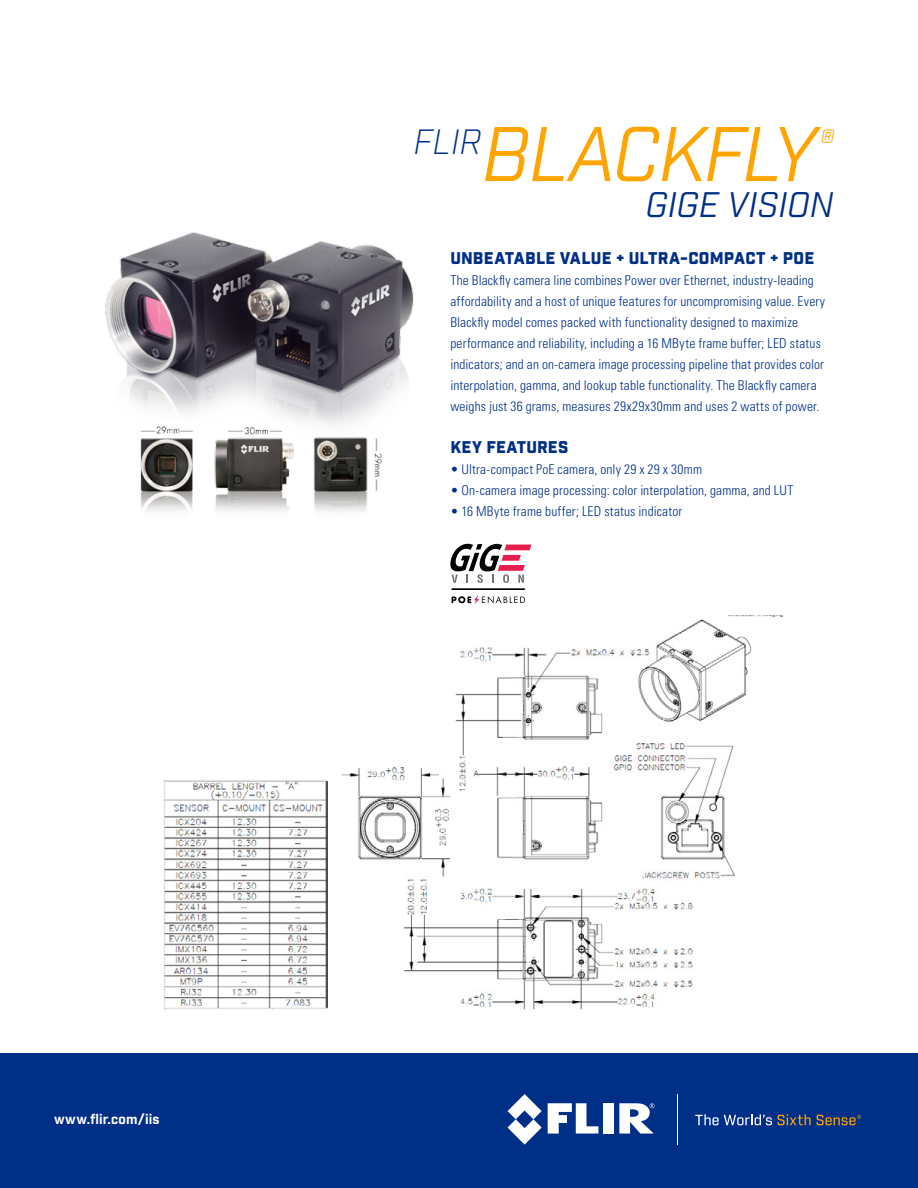
<style>
.page{position:relative;width:918px;height:1188px;background:#fff}
.page>*{position:absolute;margin:0;border:0;box-sizing:border-box;transform-origin:0 0}
.t1{font:italic 75px "Industry";letter-spacing:-.04em;color:#ffa400}
.t2{font:italic 34.5px "Industry";color:#002f87}
.t3{font:900 16.5px "Industry";letter-spacing:.01em;color:#002f87}
.t4{font:300 condensed 13.5px/21px "Univers LT Std";letter-spacing:.01em;color:#002f87}
.t5{font:700 13.5px "Industry";letter-spacing:.005em;color:#fff}
</style>
<div class="page">
<img style="left:728px;top:616px;width:55px;height:1px">
<img style="left:163px;top:780px;width:165px;height:229px">
<img style="left:341px;top:619px;width:411px;height:390px">
<div style="left:0;top:1053px;width:918px;height:135px;background:#002f87"></div>
<svg style="left:548px;top:1103px;width:50px;height:31px"></svg>
<div style="left:603px;top:1103px;width:11px;height:31px;background:#fff"></div>
<svg style="left:508px;top:1094px;width:34px;height:50px"></svg>
<svg style="left:619px;top:1103px;width:36px;height:31px"></svg>
<svg style="left:695px;top:1114px;width:77px;height:11px"></svg>
<svg style="left:778px;top:1114px;width:33px;height:11px"></svg>
<hr style="left:677px;top:1094px;width:1px;height:50px;background:#fff">
<svg style="left:817px;top:1115px;width:44px;height:10px"></svg>
<img style="left:105px;top:232px;width:309px;height:186px">
<img style="left:140px;top:418px;width:242px;height:94px">
<svg style="left:450px;top:544px;width:81px;height:39px"></svg>
<hr style="left:452px;top:588px;width:72px;height:2px;background:#000">
<svg style="left:452px;top:595px;width:73px;height:9px"></svg>
<p class="t5" style="left:54px;top:1110px;width:107px">www.flir.com/iis</p>
<h1 class="t1" style="left:413px;top:109px;width:422px"><sup>FLIR</sup>BLACKFLY<sup>®</sup></h1>
<h2 class="t2" style="left:646px;top:184px;width:189px">GIGE VISION</h2>
<p class="t3" style="left:450px;top:248px;width:365px">UNBEATABLE VALUE + ULTRA-COMPACT + POE</p>
<p class="t4" style="left:450px;top:270px;width:376px">The Blackfly camera line combines Power over Ethernet, industry-leading affordability and a host of unique features for uncompromising value. Every Blackfly model comes packed with functionality designed to maximize performance and reliability, including a 16 MByte frame buffer; LED status indicators; and an on-camera image processing pipeline that provides color interpolation, gamma, and lookup table functionality. The Blackfly camera weighs just 36 grams, measures 29x29x30mm and uses 2 watts of power.</p>
<p class="t3" style="left:450px;top:437px;width:119px">KEY FEATURES</p>
<p class="t4" style="left:450px;top:459px;width:253px">• Ultra-compact PoE camera, only 29 x 29 x 30mm</p>
<p class="t4" style="left:450px;top:480px;width:344px">• On-camera image processing: color interpolation, gamma, and LUT</p>
<p class="t4" style="left:450px;top:501px;width:233px">• 16 MByte frame buffer; LED status indicator</p>
</div>
